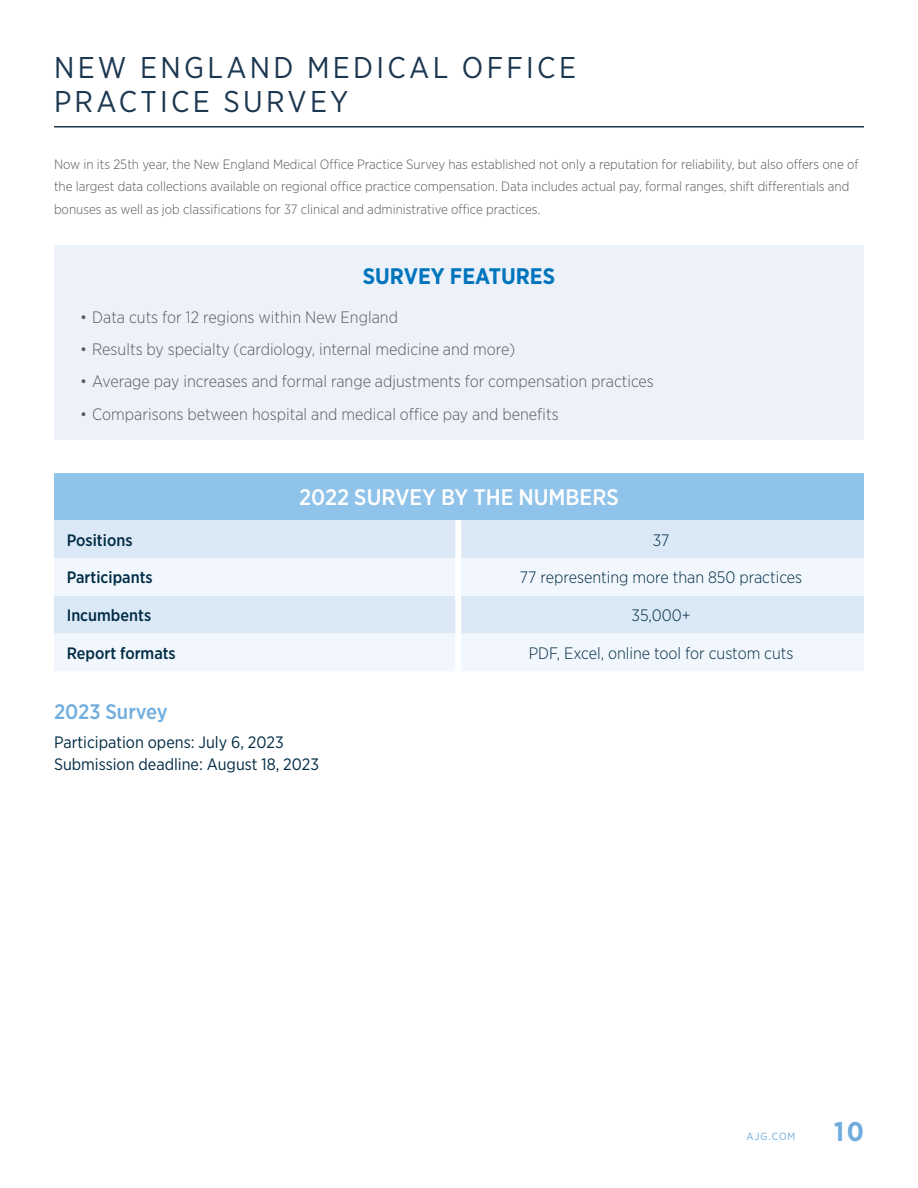
<style>
.page{position:relative;width:918px;height:1188px;background:#fff}
.page>*{position:absolute;margin:0;border:0;box-sizing:border-box;transform-origin:0 0}
.t1{font:30px/34.5px "Gotham Narrow";letter-spacing:.11em;color:#1c3750}
.t2{font:700 27px "Gotham Narrow";color:#70adde}
.t3{font:500 22.5px "Gotham Narrow";color:#fff}
.t4{font:700 22.5px "Gotham Narrow";color:#0075bc}
.t5{font:500 21px "Gotham Narrow";color:#70adde}
.t6{font:300 16.5px "Gotham Narrow";color:#58595b}
.t7{font:300 16.5px "Gotham Narrow";color:#002b45}
.t8{font:16.5px/22.5px "Gotham Narrow";color:#002b45}
.t9{font:500 16.5px "Gotham Narrow";color:#002b45}
.t10{font:300 13.5px/22.5px "Gotham Narrow";color:#58595b}
.t11{font:10.5px "Gotham Narrow";letter-spacing:.1em;color:#70adde}
</style>
<div class="page">
<hr style="left:54px;top:126px;width:810px;height:1px;background:#1c3750">
<div style="left:54px;top:472px;width:810px;height:48px;background:#90c3ea"></div>
<div style="left:54px;top:520px;width:810px;height:38px;background:#dbe9f7"></div>
<svg style="left:54px;top:558px;width:810px;height:113px;fill:#f1f7fc"></svg>
<div style="left:455px;top:520px;width:6px;height:38px;background:#fff"></div>
<div style="left:455px;top:558px;width:6px;height:38px;background:#fff"></div>
<div style="left:455px;top:596px;width:6px;height:38px;background:#fff"></div>
<div style="left:455px;top:634px;width:6px;height:37px;background:#fff"></div>
<hr style="left:54px;top:472px;width:404px;height:1px;background:#fff">
<hr style="left:458px;top:472px;width:406px;height:1px;background:#fff">
<div style="left:54px;top:246px;width:810px;height:194px;background:#edf2fa"></div>
<h1 class="t1" style="left:54px;top:50px;width:524px">NEW ENGLAND MEDICAL OFFICE<br>PRACTICE SURVEY</h1>
<p class="t10" style="left:54px;top:152px;width:806px">Now in its 25th year, the New England Medical Office Practice Survey has established not only a reputation for reliability, but also offers one of the largest data collections available on regional office practice compensation. Data includes actual pay, formal ranges, shift differentials and bonuses as well as job classifications for 37 clinical and administrative office practices.</p>
<h3 class="t4" style="left:363px;top:261px;width:194px">SURVEY FEATURES</h3>
<p class="t6" style="left:80px;top:307px;width:319px">• Data cuts for 12 regions within New England</p>
<p class="t6" style="left:80px;top:339px;width:436px">• Results by specialty (cardiology, internal medicine and more)</p>
<p class="t6" style="left:80px;top:371px;width:575px">• Average pay increases and formal range adjustments for compensation practices</p>
<p class="t6" style="left:80px;top:404px;width:480px">• Comparisons between hospital and medical office pay and benefits</p>
<h3 class="t3" style="left:299px;top:483px;width:321px">2022 SURVEY BY THE NUMBERS</h3>
<p class="t9" style="left:67px;top:529px;width:67px">Positions</p>
<p class="t7" style="left:653px;top:530px;width:18px">37</p>
<p class="t9" style="left:67px;top:567px;width:88px">Participants</p>
<p class="t7" style="left:520px;top:568px;width:284px">77 representing more than 850 practices</p>
<p class="t9" style="left:67px;top:605px;width:86px">Incumbents</p>
<p class="t7" style="left:632px;top:605px;width:60px">35,000+</p>
<p class="t9" style="left:67px;top:643px;width:111px">Report formats</p>
<p class="t7" style="left:529px;top:643px;width:266px">PDF, Excel, online tool for custom cuts</p>
<h3 class="t5" style="left:54px;top:698px;width:115px">2023 Survey</h3>
<p class="t8" style="left:54px;top:731px;width:266px">Participation opens: July 6, 2023<br>Submission deadline: August 18, 2023</p>
<p class="t11" style="left:747px;top:1130px;width:50px">AJG.COM</p>
<h2 class="t2" style="left:834px;top:1114px;width:31px">10</h2>
</div>
